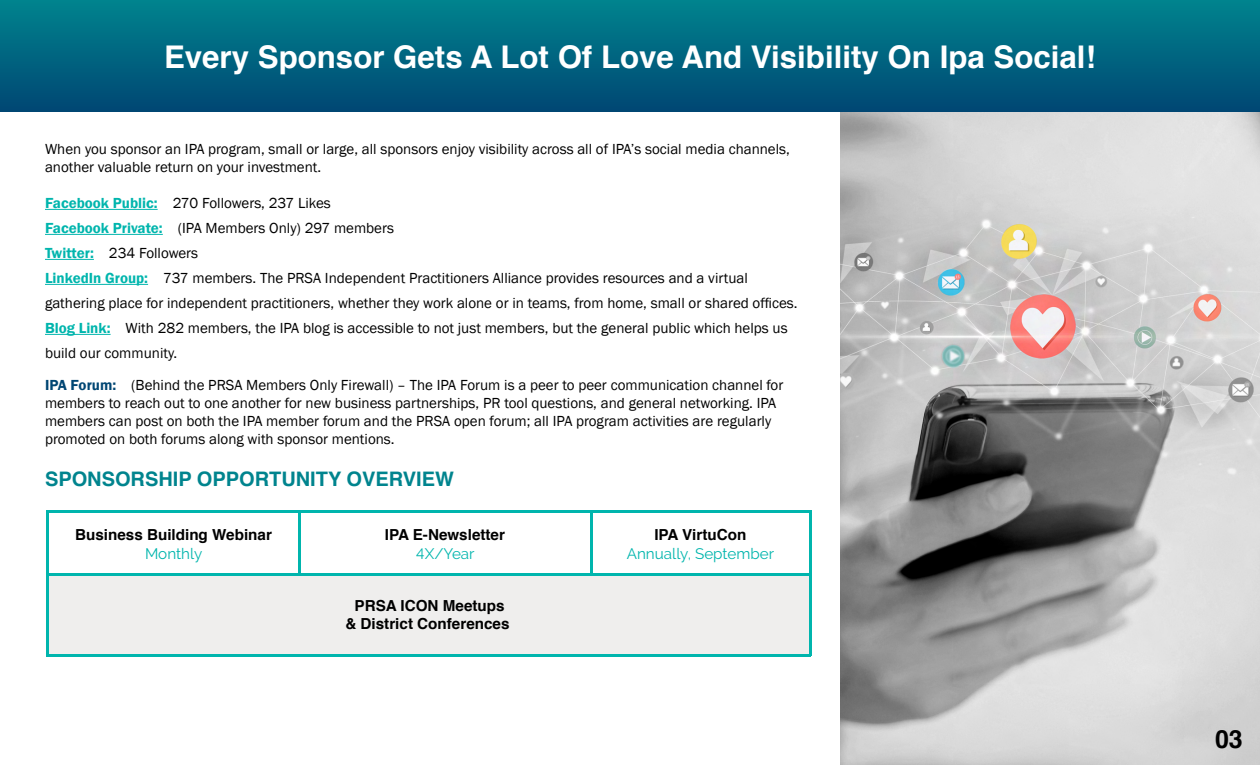
<style>
.page{position:relative;width:1260px;height:765px;background:#fff}
.page>*{position:absolute;margin:0;border:0;box-sizing:border-box;transform-origin:0 0}
.t1{font:700 31.25px "Helvetica";color:#fff}
.t2{font:700 25px "Helvetica";color:#000}
.t3{font:700 20px "Helvetica";color:#00848e}
.t4{font:700 15.25px/18.2px "Helvetica";color:#000;text-align:center}
.t5{font:15.25px "Raleway";color:#00b5ad}
.t6{font:15px/25px "Franklin Gothic";color:#000}
.s1{font-weight:600;color:#00b5ad}
.s2{font-weight:600;color:#004673}
</style>
<div class="page">
<hr style="left:45px;top:209px;width:113px;height:1px;background:#00b5ad">
<hr style="left:45px;top:234px;width:118px;height:1px;background:#00b5ad">
<hr style="left:45px;top:259px;width:49px;height:1px;background:#00b5ad">
<hr style="left:45px;top:284px;width:103px;height:1px;background:#00b5ad">
<hr style="left:45px;top:334px;width:66px;height:1px;background:#00b5ad">
<img style="left:840px;top:112px;width:420px;height:653px">
<div style="left:0;top:0;width:1260px;height:112px;background:linear-gradient(to bottom,#00848e,#004773)"></div>
<div style="left:46px;top:575px;width:765px;height:81px;background:#efeeed"></div>
<hr style="left:46px;top:654px;width:765px;height:2px;background:#00b5ad">
<hr style="left:46px;top:574px;width:765px;height:2px;background:#00b5ad">
<hr style="left:46px;top:510px;width:765px;height:3px;background:#00b5ad">
<hr style="left:299px;top:510px;width:2px;height:65px;background:#00b5ad">
<hr style="left:590px;top:510px;width:2px;height:65px;background:#00b5ad">
<hr style="left:810px;top:510px;width:2px;height:146px;background:#00b5ad">
<hr style="left:46px;top:510px;width:2px;height:146px;background:#00b5ad">
<h1 class="t1" style="left:164px;top:31px;width:934px">Every Sponsor Gets A Lot Of Love And Visibility On Ipa Social!</h1>
<p class="t6" style="left:45px;top:141px;width:746px;line-height:18px">When you sponsor an IPA program, small or large, all sponsors enjoy visibility across all of IPA’s social media channels, another valuable return on your investment.</p>
<p class="t6" style="left:45px;top:191px;width:754px"><span class="s1">Facebook Public:</span> 270 Followers, 237 Likes<br><span class="s1">Facebook Private:</span> (IPA Members Only) 297 members<br><span class="s1">Twitter:</span> 234 Followers<br><span class="s1">LinkedIn Group:</span> 737 members. The PRSA Independent Practitioners Alliance provides resources and a virtual gathering place for independent practitioners, whether they work alone or in teams, from home, small or shared offices.<br><span class="s1">Blog Link:</span> With 282 members, the IPA blog is accessible to not just members, but the general public which helps us build our community.</p>
<p class="t6" style="left:45px;top:377px;width:740px;line-height:18px"><span class="s2">IPA Forum:</span> (Behind the PRSA Members Only Firewall) – The IPA Forum is a peer to peer communication channel for members to reach out to one another for new business partnerships, PR tool questions, and general networking. IPA members can post on both the IPA member forum and the PRSA open forum; all IPA program activities are regularly promoted on both forums along with sponsor mentions.</p>
<h3 class="t3" style="left:45px;top:462px;width:411px">SPONSORSHIP OPPORTUNITY OVERVIEW</h3>
<p class="t4" style="left:75px;top:525px;width:198px">Business Building Webinar</p>
<p class="t4" style="left:385px;top:525px;width:122px">IPA E-Newsletter</p>
<p class="t4" style="left:654px;top:525px;width:93px">IPA VirtuCon</p>
<p class="t5" style="left:145px;top:545px;width:59px">Monthly</p>
<p class="t5" style="left:416px;top:545px;width:60px">4X/Year</p>
<p class="t5" style="left:627px;top:545px;width:149px">Annually, September</p>
<p class="t4" style="left:345px;top:596px;width:166px">PRSA ICON Meetups &amp; District Conferences</p>
<h2 class="t2" style="left:1215px;top:719px;width:29px">03</h2>
</div>
